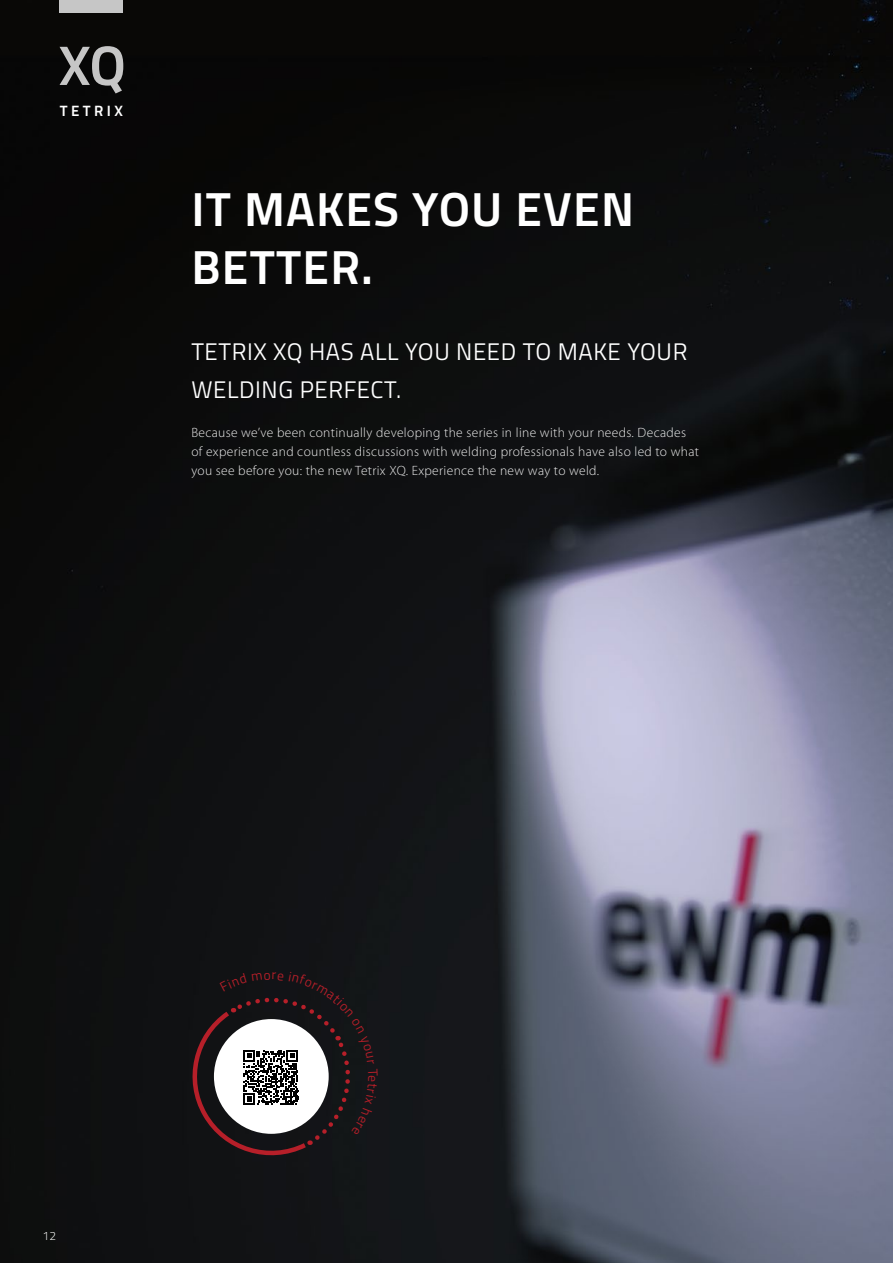
<style>
.page{position:relative;width:893px;height:1263px;background:#fff}
.page>*{position:absolute;margin:0;border:0;box-sizing:border-box;transform-origin:0 0}
.t1{font:700 48px/57.3px "Titillium Text";letter-spacing:.025em;color:#fff}
.t2{font:24px/38.2px "Titillium Text";letter-spacing:.025em;color:#fff}
.t3{font:700 15px "Titillium Text";letter-spacing:.23em;color:#fff}
.t4{font:300 13.5px/19.2px "Myriad Pro";letter-spacing:.025em;color:#ededed}
.t5{font:300 12px "Titillium Text";color:#fff}
</style>
<div class="page">
<img style="left:0;top:0;width:893px;height:1263px">
<svg style="left:60px;top:46px;width:63px;height:47px;background:#555454"></svg>
<div style="left:60px;top:0;width:63px;height:13px;background:#c6c6c6"></div>
<svg style="left:185px;top:972px;width:193px;height:191px"></svg>
<p class="t3" style="left:60px;top:99px;width:65px">TETRIX</p>
<h1 class="t1" style="left:191px;top:178px;width:444px">IT MAKES YOU EVEN<br>BETTER.</h1>
<h2 class="t2" style="left:191px;top:331px;width:498px">TETRIX XQ HAS ALL YOU NEED TO MAKE YOUR<br>WELDING PERFECT.</h2>
<p class="t4" style="left:191px;top:423px;width:509px">Because we’ve been continually developing the series in line with your needs. Decades of experience and countless discussions with welding professionals have also led to what you see before you: the new Tetrix XQ. Experience the new way to weld.</p>
<p class="t5" style="left:43px;top:1227px;width:15px">12</p>
</div>
